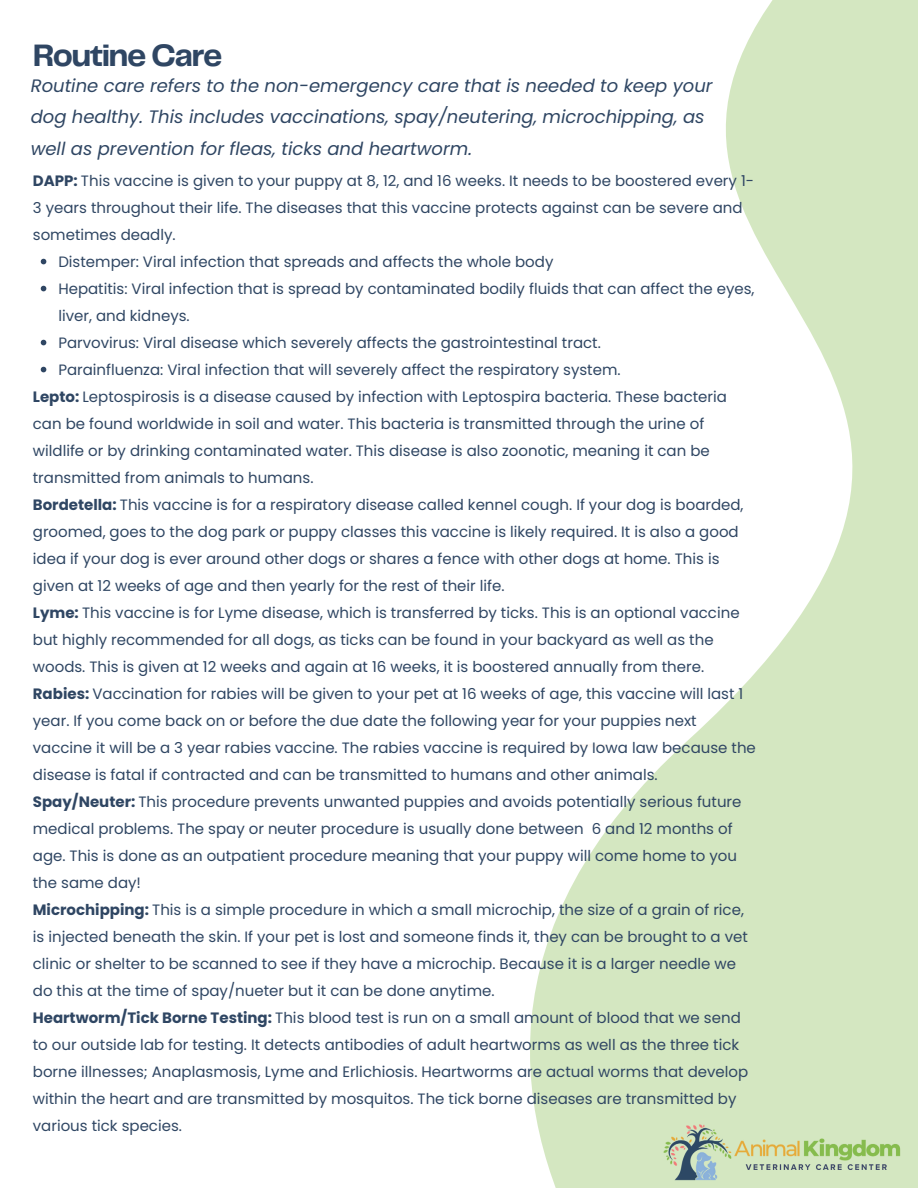
<style>
.page{position:relative;width:918px;height:1188px;background:#fff}
.page>*{position:absolute;margin:0;border:0;box-sizing:border-box;transform-origin:0 0}
.t1{font:700 32.25px "Telegraf";letter-spacing:-.05em;color:#2f4663}
.t2{font:italic 18px/31.5px "Poppins";color:#2f4663}
.t3{font:15px "Poppins";color:#2f4663}
.s1{font-weight:700}
</style>
<div class="page">
<svg style="left:530px;top:0;width:388px;height:1188px;fill:#d4e7c1"></svg>
<hr style="left:563px;top:744px;width:44px;height:3px;background:#fdf8f4">
<img style="left:654px;top:1119px;width:264px;height:68px">
<svg style="left:41px;top:259px;width:5px;height:5px"></svg>
<svg style="left:41px;top:286px;width:5px;height:5px"></svg>
<svg style="left:41px;top:340px;width:5px;height:5px"></svg>
<svg style="left:41px;top:367px;width:5px;height:5px"></svg>
<h1 class="t1" style="left:33px;top:33px;width:191px">Routine Care</h1>
<p class="t2" style="left:31px;top:70px;width:683px">Routine care refers to the non-emergency care that is needed to keep your dog healthy. This includes vaccinations, spay/neutering, microchipping, as well as prevention for fleas, ticks and heartworm.</p>
<p class="t3" style="left:33px;top:172px;width:723px"><span class="s1">DAPP:</span> This vaccine is given to your puppy at 8, 12, and 16 weeks. It needs to be boostered every 1-</p>
<p class="t3" style="left:33px;top:199px;width:711px">3 years throughout their life. The diseases that this vaccine protects against can be severe and</p>
<p class="t3" style="left:33px;top:226px;width:144px">sometimes deadly.</p>
<p class="t3" style="left:58px;top:253px;width:497px">Distemper: Viral infection that spreads and affects the whole body</p>
<p class="t3" style="left:58px;top:280px;width:698px">Hepatitis: Viral infection that is spread by contaminated bodily fluids that can affect the eyes,</p>
<p class="t3" style="left:58px;top:307px;width:133px">liver, and kidneys.</p>
<p class="t3" style="left:58px;top:334px;width:544px">Parvovirus: Viral disease which severely affects the gastrointestinal tract.</p>
<p class="t3" style="left:58px;top:361px;width:564px">Parainfluenza: Viral infection that will severely affect the respiratory system.</p>
<p class="t3" style="left:33px;top:388px;width:696px"><span class="s1">Lepto:</span> Leptospirosis is a disease caused by infection with Leptospira bacteria. These bacteria</p>
<p class="t3" style="left:33px;top:415px;width:673px">can be found worldwide in soil and water. This bacteria is transmitted through the urine of</p>
<p class="t3" style="left:33px;top:442px;width:678px">wildlife or by drinking contaminated water. This disease is also zoonotic, meaning it can be</p>
<p class="t3" style="left:33px;top:469px;width:282px">transmitted from animals to humans.</p>
<p class="t3" style="left:33px;top:496px;width:712px"><span class="s1">Bordetella:</span> This vaccine is for a respiratory disease called kennel cough. If your dog is boarded,</p>
<p class="t3" style="left:33px;top:523px;width:707px">groomed, goes to the dog park or puppy classes this vaccine is likely required. It is also a good</p>
<p class="t3" style="left:33px;top:550px;width:688px">idea if your dog is ever around other dogs or shares a fence with other dogs at home. This is</p>
<p class="t3" style="left:33px;top:577px;width:473px">given at 12 weeks of age and then yearly for the rest of their life.</p>
<p class="t3" style="left:33px;top:604px;width:708px"><span class="s1">Lyme:</span> This vaccine is for Lyme disease, which is transferred by ticks. This is an optional vaccine</p>
<p class="t3" style="left:33px;top:631px;width:682px">but highly recommended for all dogs, as ticks can be found in your backyard as well as the</p>
<p class="t3" style="left:33px;top:658px;width:673px">woods. This is given at 12 weeks and again at 16 weeks, it is boostered annually from there.</p>
<p class="t3" style="left:33px;top:685px;width:712px"><span class="s1">Rabies:</span> Vaccination for rabies will be given to your pet at 16 weeks of age, this vaccine will last 1</p>
<p class="t3" style="left:33px;top:712px;width:665px">year. If you come back on or before the due date the following year for your puppies next</p>
<p class="t3" style="left:33px;top:739px;width:725px">vaccine it will be a 3 year rabies vaccine. The rabies vaccine is required by Iowa law because the</p>
<p class="t3" style="left:33px;top:766px;width:626px">disease is fatal if contracted and can be transmitted to humans and other animals.</p>
<p class="t3" style="left:33px;top:793px;width:710px"><span class="s1">Spay/Neuter:</span> This procedure prevents unwanted puppies and avoids potentially serious future</p>
<p class="t3" style="left:33px;top:820px;width:701px">medical problems. The spay or neuter procedure is usually done between 6 and 12 months of</p>
<p class="t3" style="left:33px;top:847px;width:706px">age. This is done as an outpatient procedure meaning that your puppy will come home to you</p>
<p class="t3" style="left:33px;top:874px;width:110px">the same day!</p>
<p class="t3" style="left:33px;top:901px;width:713px"><span class="s1">Microchipping:</span> This is a simple procedure in which a small microchip, the size of a grain of rice,</p>
<p class="t3" style="left:33px;top:928px;width:716px">is injected beneath the skin. If your pet is lost and someone finds it, they can be brought to a vet</p>
<p class="t3" style="left:33px;top:955px;width:705px">clinic or shelter to be scanned to see if they have a microchip. Because it is a larger needle we</p>
<p class="t3" style="left:33px;top:982px;width:463px">do this at the time of spay/nueter but it can be done anytime.</p>
<p class="t3" style="left:33px;top:1009px;width:709px"><span class="s1">Heartworm/Tick Borne Testing:</span> This blood test is run on a small amount of blood that we send</p>
<p class="t3" style="left:33px;top:1036px;width:708px">to our outside lab for testing. It detects antibodies of adult heartworms as well as the three tick</p>
<p class="t3" style="left:33px;top:1063px;width:717px">borne illnesses; Anaplasmosis, Lyme and Erlichiosis. Heartworms are actual worms that develop</p>
<p class="t3" style="left:33px;top:1090px;width:705px">within the heart and are transmitted by mosquitos. The tick borne diseases are transmitted by</p>
<p class="t3" style="left:33px;top:1117px;width:151px">various tick species.</p>
</div>
